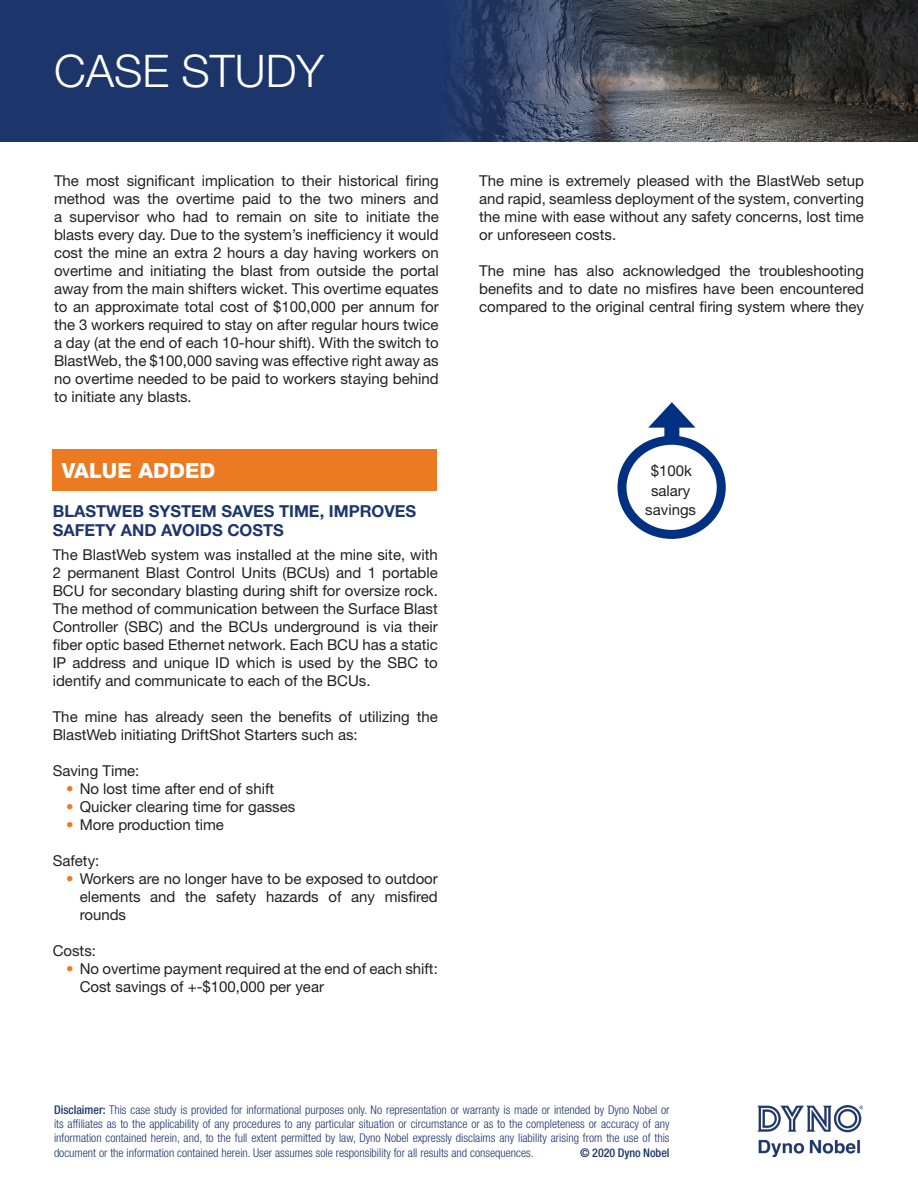
<style>
.page{position:relative;width:918px;height:1188px;background:#fff}
.page>*{position:absolute;margin:0;border:0;box-sizing:border-box;transform-origin:0 0}
.t1{font:300 45px "Helvetica Neue LT Std";color:#fff}
.Heading_1{font:800 21px "Helvetica Neue LT Std";color:#fff}
.Heading_2{font:700 16.5px/19.8px "Helvetica Neue LT Std";color:#1c366c}
.Body_Text{font:15px/18px "Helvetica Neue LT Std";color:#231f20;text-align:justify}
.t2{font:300 condensed 12px/14.4px "Helvetica Neue LT Std";color:#1c366c;text-align:justify}
.t3{font:500 condensed 12px "Helvetica Neue LT Std";color:#1c366c}
.s1{color:#ec7a23}
.s2{font-weight:500}
</style>
<div class="page">
<div style="left:0;top:0;width:918px;height:142px;background:#1c366c"></div>
<img style="left:452px;top:0;width:466px;height:142px">
<img style="left:758px;top:1105px;width:105px;height:52px">
<div style="left:53px;top:449px;width:384px;height:42px;background:#ec7a23"></div>
<div style="left:617px;top:436px;width:109px;height:103px;border:9px solid #003082;border-radius:50%"></div>
<div style="left:664px;top:418px;width:15px;height:25px;background:#003082"></div>
<svg style="left:648px;top:402px;width:48px;height:26px"></svg>
<h1 class="t1" style="left:54px;top:43px;width:272px">CASE STUDY</h1>
<p class="Body_Text" style="left:54px;top:172px;width:386px">The most significant implication to their historical firing method was the overtime paid to the two miners and a supervisor who had to remain on site to initiate the blasts every day. Due to the system’s inefficiency it would cost the mine an extra 2 hours a day having workers on overtime and initiating the blast from outside the portal away from the main shifters wicket. This overtime equates to an approximate total cost of $100,000 per annum for the 3 workers required to stay on after regular hours twice a day (at the end of each 10-hour shift). With the switch to BlastWeb, the $100,000 saving was effective right away as no overtime needed to be paid to workers staying behind to initiate any blasts.</p>
<p class="Heading_1" style="left:62px;top:458px;width:155px">VALUE ADDED</p>
<p class="Heading_2" style="left:53px;top:500px;width:365px">BLASTWEB SYSTEM SAVES TIME, IMPROVES<br>SAFETY AND AVOIDS COSTS</p>
<p class="Body_Text" style="left:53px;top:545px;width:387px">The BlastWeb system was installed at the mine site, with 2 permanent Blast Control Units (BCUs) and 1 portable BCU for secondary blasting during shift for oversize rock.<br>The method of communication between the Surface Blast Controller (SBC) and the BCUs underground is via their fiber optic based Ethernet network. Each BCU has a static IP address and unique ID which is used by the SBC to identify and communicate to each of the BCUs.</p>
<p class="Body_Text" style="left:53px;top:707px;width:387px">The mine has already seen the benefits of utilizing the<br>BlastWeb initiating DriftShot Starters such as:</p>
<p class="Body_Text" style="left:53px;top:761px;width:88px">Saving Time:</p>
<p class="Body_Text" style="left:66px;top:779px;width:209px"><span class="s1">•</span> No lost time after end of shift</p>
<p class="Body_Text" style="left:66px;top:797px;width:231px"><span class="s1">•</span> Quicker clearing time for gasses</p>
<p class="Body_Text" style="left:66px;top:815px;width:159px"><span class="s1">•</span> More production time</p>
<p class="Body_Text" style="left:53px;top:851px;width:48px">Safety:</p>
<p class="Body_Text" style="left:80px;top:869px;width:360px;text-indent:-14px"><span class="s1">•</span> Workers are no longer have to be exposed to outdoor elements and the safety hazards of any misfired rounds</p>
<p class="Body_Text" style="left:53px;top:941px;width:45px">Costs:</p>
<p class="Body_Text" style="left:80px;top:959px;width:360px;text-indent:-14px"><span class="s1">•</span> No overtime payment required at the end of each shift:<br>Cost savings of +-$100,000 per year</p>
<p class="Body_Text" style="left:479px;top:172px;width:386px">The mine is extremely pleased with the BlastWeb setup and rapid, seamless deployment of the system, converting the mine with ease without any safety concerns, lost time or unforeseen costs.</p>
<p class="Body_Text" style="left:479px;top:262px;width:386px">The mine has also acknowledged the troubleshooting benefits and to date no misfires have been encountered compared to the original central firing system where they</p>
<p class="Body_Text" style="left:645px;top:461px;width:52px;line-height:19.5px;text-align:center">$100k salary savings</p>
<p class="t2" style="left:54px;top:1102px;width:617px"><span class="s2">Disclaimer:</span> This case study is provided for informational purposes only. No representation or warranty is made or intended by Dyno Nobel or its affiliates as to the applicability of any procedures to any particular situation or circumstance or as to the completeness or accuracy of any information contained herein, and, to the full extent permitted by law, Dyno Nobel expressly disclaims any liability arising from the use of this document or the information contained herein. User assumes sole responsibility for all results and consequences.</p>
<p class="t3" style="left:580px;top:1145px;width:91px">© 2020 Dyno Nobel</p>
</div>
